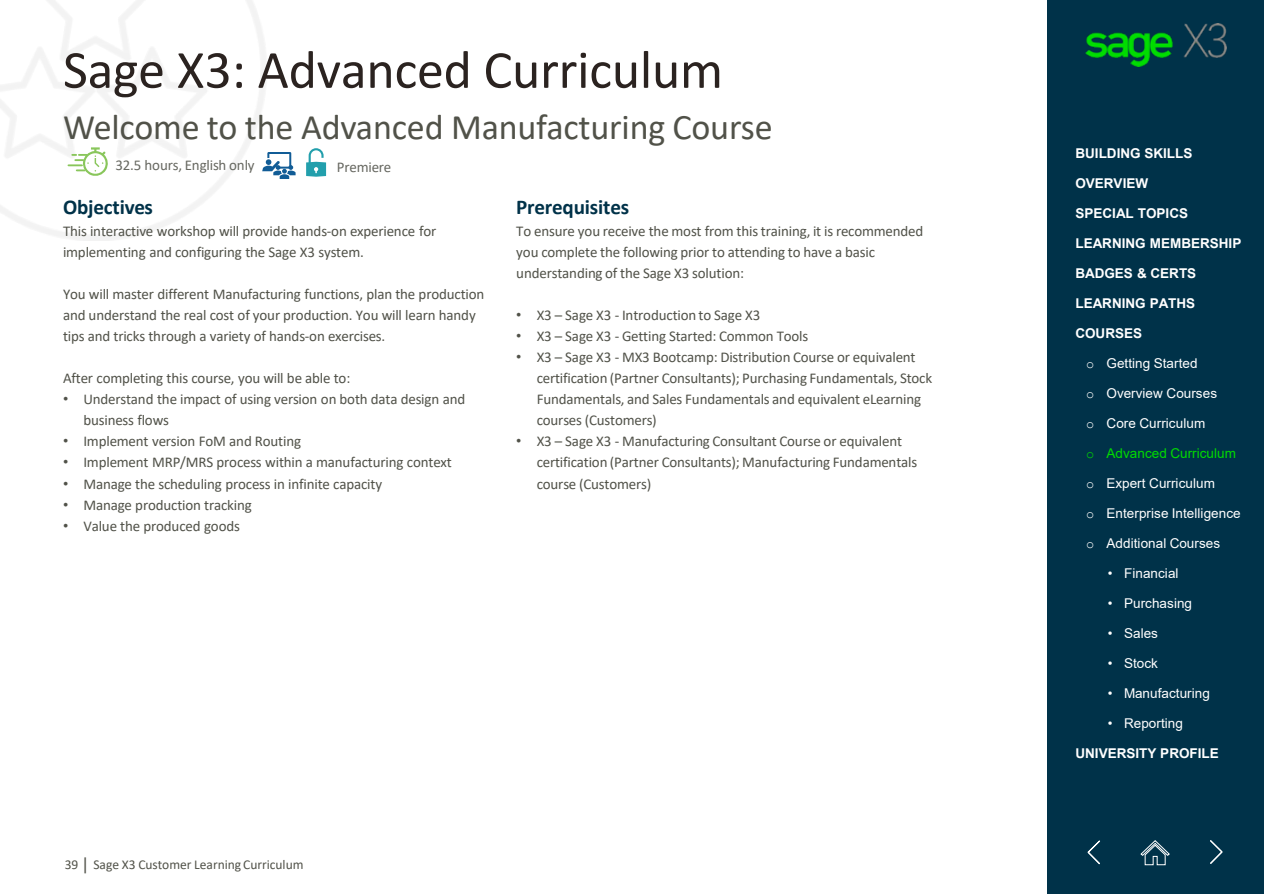
<style>
.page{position:relative;width:1264px;height:894px;background:#fff}
.page>*{position:absolute;margin:0;border:0;box-sizing:border-box;transform-origin:0 0}
.t1{font:54px "Calibri";letter-spacing:-.005em;color:#2b2320}
.t2{font:36px "Calibri";letter-spacing:-.005em;color:#515249}
.t3{font:700 21px "Calibri";letter-spacing:-.005em;color:#003249}
.t4{font:15px/21px "Calibri";letter-spacing:-.01em;color:#515249}
.t5{font:15px "Calibri";letter-spacing:-.01em;color:#676861}
.t6{font:13.5px "Arial";letter-spacing:.005em;color:#fff}
.t7{font:700 13.5px "Arial";color:#fff}
.t8{font:13.5px "Calibri";color:#515249}
.t9{font:13.5px "Arial";letter-spacing:.005em;color:#00dc01}
.s1{font-family:"Arial"}
.s2{font-size:18px}
.s3{font-family:"Courier New"}
</style>
<div class="page">
<div style="left:1047px;top:0;width:216px;height:893px;background:#003249"></div>
<img style="left:1085px;top:24px;width:140px;height:42px">
<svg style="left:1140px;top:840px;width:30px;height:25px"></svg>
<svg style="left:1087px;top:840px;width:13px;height:24px"></svg>
<svg style="left:1210px;top:840px;width:12px;height:24px"></svg>
<svg style="left:68px;top:147px;width:40px;height:29px"></svg>
<svg style="left:262px;top:152px;width:33px;height:27px"></svg>
<svg style="left:306px;top:148px;width:20px;height:29px"></svg>
<h1 class="t1" style="left:63px;top:32px;width:661px">Sage X3: Advanced Curriculum</h1>
<h1 class="t2" style="left:63px;top:101px;width:711px">Welcome to the Advanced Manufacturing Course</h1>
<p class="t5" style="left:115px;top:154px;width:141px">32.5 hours, English only</p>
<p class="t5" style="left:337px;top:157px;width:56px">Premiere</p>
<p class="t3" style="left:63px;top:192px;width:91px">Objectives</p>
<p class="t4" style="left:63px;top:220px;width:375px">This interactive workshop will provide hands-on experience for implementing and configuring the Sage X3 system.</p>
<p class="t4" style="left:63px;top:283px;width:423px">You will master different Manufacturing functions, plan the production and understand the real cost of your production. You will learn handy tips and tricks through a variety of hands-on exercises.</p>
<p class="t4" style="left:63px;top:367px;width:289px">After completing this course, you will be able to:</p>
<p class="t4" style="left:83px;top:388px;width:383px;text-indent:-20px"><span class="s1">•</span> Understand the impact of using version on both data design and business flows</p>
<p class="t4" style="left:63px;top:430px;width:239px"><span class="s1">•</span> Implement version FoM and Routing</p>
<p class="t4" style="left:63px;top:451px;width:390px"><span class="s1">•</span> Implement MRP/MRS process within a manufacturing context</p>
<p class="t4" style="left:63px;top:472px;width:320px"><span class="s1">•</span> Manage the scheduling process in infinite capacity</p>
<p class="t4" style="left:63px;top:493px;width:190px"><span class="s1">•</span> Manage production tracking</p>
<p class="t4" style="left:63px;top:514px;width:178px"><span class="s1">•</span> Value the produced goods</p>
<p class="t3" style="left:516px;top:192px;width:114px">Prerequisites</p>
<p class="t4" style="left:516px;top:220px;width:408px">To ensure you receive the most from this training, it is recommended you complete the following prior to attending to have a basic understanding of the Sage X3 solution:</p>
<p class="t4" style="left:516px;top:304px;width:245px"><span class="s1">•</span> X3 – Sage X3 - Introduction to Sage X3</p>
<p class="t4" style="left:516px;top:325px;width:293px"><span class="s1">•</span> X3 – Sage X3 - Getting Started: Common Tools</p>
<p class="t4" style="left:536px;top:346px;width:397px;text-indent:-20px"><span class="s1">•</span> X3 – Sage X3 - MX3 Bootcamp: Distribution Course or equivalent certification (Partner Consultants); Purchasing Fundamentals, Stock Fundamentals, and Sales Fundamentals and equivalent eLearning courses (Customers)</p>
<p class="t4" style="left:536px;top:430px;width:382px;text-indent:-20px"><span class="s1">•</span> X3 – Sage X3 - Manufacturing Consultant Course or equivalent certification (Partner Consultants); Manufacturing Fundamentals course (Customers)</p>
<p class="t8" style="left:65px;top:854px;width:240px">39 <span class="s2">|</span> Sage X3 Customer Learning Curriculum</p>
<p class="t7" style="left:1075px;top:143px;width:119px">BUILDING SKILLS</p>
<p class="t7" style="left:1075px;top:173px;width:74px">OVERVIEW</p>
<p class="t7" style="left:1075px;top:203px;width:114px">SPECIAL TOPICS</p>
<p class="t7" style="left:1075px;top:233px;width:167px">LEARNING MEMBERSHIP</p>
<p class="t7" style="left:1075px;top:263px;width:122px">BADGES &amp; CERTS</p>
<p class="t7" style="left:1075px;top:293px;width:121px">LEARNING PATHS</p>
<p class="t7" style="left:1075px;top:323px;width:68px">COURSES</p>
<p class="t6" style="left:1085px;top:354px;width:113px"><span class="s3">o</span> Getting Started</p>
<p class="t6" style="left:1085px;top:383px;width:132px"><span class="s3">o</span> Overview Courses</p>
<p class="t6" style="left:1085px;top:413px;width:120px"><span class="s3">o</span> Core Curriculum</p>
<p class="t9" style="left:1085px;top:444px;width:151px"><span class="s3">o</span> Advanced Curriculum</p>
<p class="t6" style="left:1085px;top:473px;width:130px"><span class="s3">o</span> Expert Curriculum</p>
<p class="t6" style="left:1085px;top:503px;width:156px"><span class="s3">o</span> Enterprise Intelligence</p>
<p class="t6" style="left:1085px;top:534px;width:135px"><span class="s3">o</span> Additional Courses</p>
<p class="t6" style="left:1107px;top:563px;width:72px">• Financial</p>
<p class="t6" style="left:1107px;top:593px;width:86px">• Purchasing</p>
<p class="t6" style="left:1107px;top:624px;width:52px">• Sales</p>
<p class="t6" style="left:1107px;top:653px;width:52px">• Stock</p>
<p class="t6" style="left:1107px;top:683px;width:104px">• Manufacturing</p>
<p class="t6" style="left:1107px;top:714px;width:77px">• Reporting</p>
<p class="t7" style="left:1075px;top:743px;width:145px">UNIVERSITY PROFILE</p>
</div>
